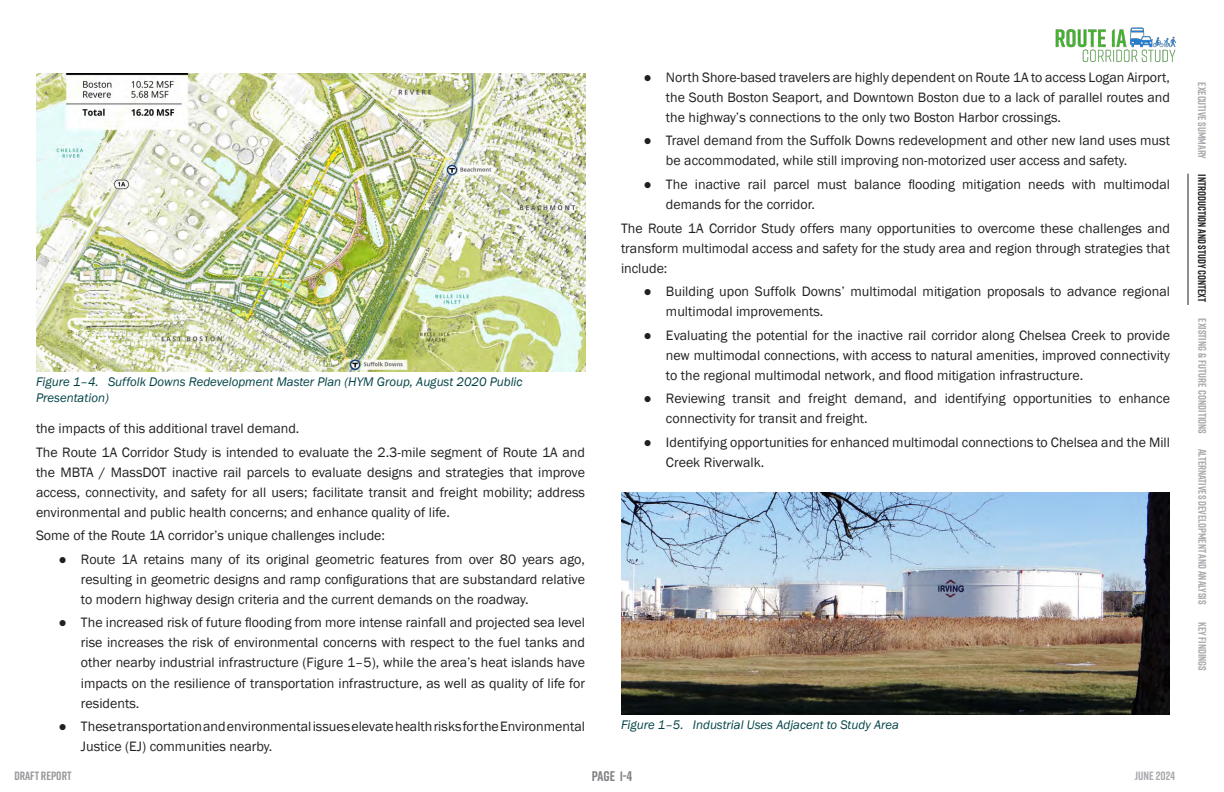
<style>
.page{position:relative;width:1224px;height:792px;background:#fff}
.page>*{position:absolute;margin:0;border:0;box-sizing:border-box;transform-origin:0 0}
.text{font:14px/20px "Franklin Gothic";color:#231f20;text-align:justify}
.t1{font:700 14px "Rift";color:#808285}
.t2{font:italic 12.8px/15.4px "Franklin Gothic";color:#004245}
.t3{font:700 12px "Rift";color:#97999c}
.t4{font:700 12px "Rift";color:#a8a9ad}
.t5{font:700 11px "Rift";color:#a8a9ad}
.t6{font:700 11px "Rift";color:#231f20}
</style>
<div class="page">
<hr style="left:1188px;top:174px;width:1px;height:131px;background:#231f20">
<img style="left:1055px;top:27px;width:121px;height:36px">
<img style="left:36px;top:74px;width:550px;height:297px">
<img style="left:621px;top:492px;width:549px;height:223px">
<p class="t2" style="left:36px;top:374px;width:488px">Figure 1–4. Suffolk Downs Redevelopment Master Plan (HYM Group, August 2020 Public<br>Presentation)</p>
<p class="text" style="left:36px;top:419px;width:265px">the impacts of this additional travel demand.</p>
<p class="text" style="left:36px;top:442px;width:551px">The Route 1A Corridor Study is intended to evaluate the 2.3-mile segment of Route 1A and the MBTA / MassDOT inactive rail parcels to evaluate designs and strategies that improve access, connectivity, and safety for all users; facilitate transit and freight mobility; address environmental and public health concerns; and enhance quality of life.</p>
<p class="text" style="left:36px;top:526px;width:351px">Some of the Route 1A corridor’s unique challenges include:</p>
<p class="text" style="left:81px;top:550px;width:506px;text-indent:-22px">● Route 1A retains many of its original geometric features from over 80 years ago, resulting in geometric designs and ramp configurations that are substandard relative to modern highway design criteria and the current demands on the roadway.</p>
<p class="text" style="left:81px;top:613px;width:506px;text-indent:-22px">● The increased risk of future flooding from more intense rainfall and projected sea level rise increases the risk of environmental concerns with respect to the fuel tanks and other nearby industrial infrastructure (Figure 1–5), while the area’s heat islands have impacts on the resilience of transportation infrastructure, as well as quality of life for residents.</p>
<p class="text" style="left:81px;top:717px;width:506px;text-indent:-22px">● These transportation and environmental issues elevate health risks for the Environmental<br>Justice (EJ) communities nearby.</p>
<p class="text" style="left:666px;top:67px;width:506px;text-indent:-22px">● North Shore-based travelers are highly dependent on Route 1A to access Logan Airport, the South Boston Seaport, and Downtown Boston due to a lack of parallel routes and the highway’s connections to the only two Boston Harbor crossings.</p>
<p class="text" style="left:666px;top:131px;width:506px;text-indent:-22px">● Travel demand from the Suffolk Downs redevelopment and other new land uses must be accommodated, while still improving non-motorized user access and safety.</p>
<p class="text" style="left:666px;top:175px;width:506px;text-indent:-22px">● The inactive rail parcel must balance flooding mitigation needs with multimodal demands for the corridor.</p>
<p class="text" style="left:621px;top:218px;width:551px">The Route 1A Corridor Study offers many opportunities to overcome these challenges and transform multimodal access and safety for the study area and region through strategies that include:</p>
<p class="text" style="left:666px;top:282px;width:506px;text-indent:-22px">● Building upon Suffolk Downs’ multimodal mitigation proposals to advance regional multimodal improvements.</p>
<p class="text" style="left:666px;top:325px;width:506px;text-indent:-22px">● Evaluating the potential for the inactive rail corridor along Chelsea Creek to provide new multimodal connections, with access to natural amenities, improved connectivity to the regional multimodal network, and flood mitigation infrastructure.</p>
<p class="text" style="left:666px;top:389px;width:506px;text-indent:-22px">● Reviewing transit and freight demand, and identifying opportunities to enhance connectivity for transit and freight.</p>
<p class="text" style="left:666px;top:433px;width:505px;text-indent:-22px">● Identifying opportunities for enhanced multimodal connections to Chelsea and the Mill<br>Creek Riverwalk.</p>
<p class="t2" style="left:621px;top:717px;width:280px">Figure 1–5. Industrial Uses Adjacent to Study Area</p>
<p class="t3" style="left:14px;top:767px;width:59px">DRAFT REPORT</p>
<p class="t1" style="left:592px;top:766px;width:42px">PAGE 1-4</p>
<p class="t4" style="left:1135px;top:767px;width:42px">JUNE 2024</p>
<p class="t5" style="left:1210px;top:82px;width:78px;rotate:90deg">EXECUTIVE SUMMARY</p>
<p class="t6" style="left:1210px;top:174px;width:129px;rotate:90deg">INTRODUCTION AND STUDY CONTEXT</p>
<p class="t5" style="left:1210px;top:318px;width:117px;rotate:90deg">EXISTING &amp; FUTURE CONDITIONS</p>
<p class="t5" style="left:1210px;top:449px;width:157px;rotate:90deg">ALTERNATIVES DEVELOPMENT AND ANALYSIS</p>
<p class="t5" style="left:1210px;top:622px;width:51px;rotate:90deg">KEY FINDINGS</p>
</div>
